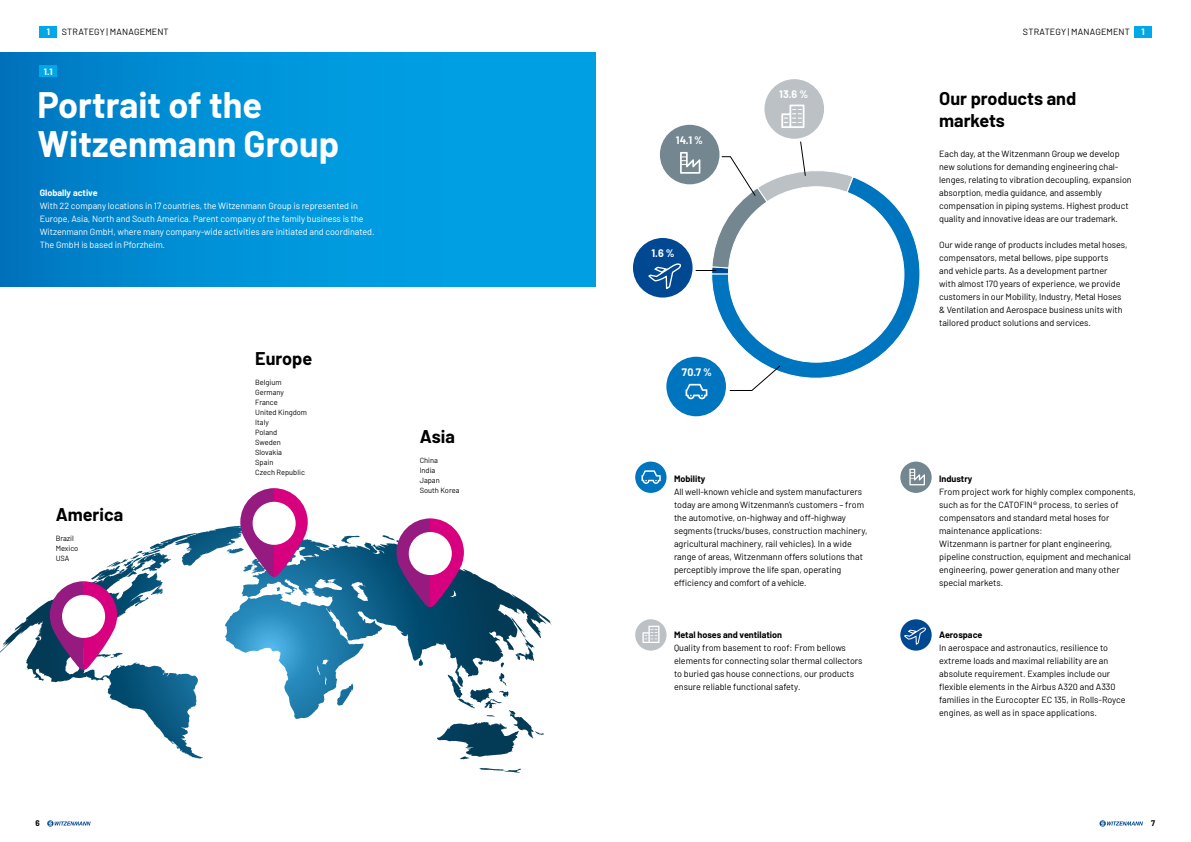
<style>
.page{position:relative;width:1191px;height:842px;background:#fff}
.page>*{position:absolute;margin:0;border:0;box-sizing:border-box;transform-origin:0 0}
.t1{font:700 36px/39px "Barlow";color:#fff}
.t2{font:700 18px/22px "Barlow";color:#000}
.t3{font:700 10.6px "Barlow";color:#fff}
.t4{font:9px/13px "Barlow";letter-spacing:-.005em;color:#000}
.t5{font:9px/13px "Barlow";letter-spacing:-.005em;color:#fff}
.t6{font:700 9px "Barlow";color:#000}
.t7{font:9px "Barlow";letter-spacing:.015em;color:#000}
.t8{font:700 9px "Barlow";color:#fff}
.t9{font:700 8px "Barlow";color:#000}
.t10{font:7.5px/10px "Barlow";color:#000}
</style>
<div class="page">
<svg style="left:47px;top:820px;width:44px;height:7px"></svg>
<svg style="left:1099px;top:820px;width:44px;height:7px"></svg>
<div style="left:1134px;top:26px;width:17px;height:11px;background:#00a8e7"></div>
<div style="left:40px;top:26px;width:17px;height:11px;background:#00a8e7"></div>
<div style="left:0;top:53px;width:595px;height:234px;background:linear-gradient(to right,#007dc5,#00a8eb)"></div>
<svg style="left:0;top:535px;width:552px;height:238px"></svg>
<div style="left:40px;top:66px;width:17px;height:11px;background:#00a8e7"></div>
<svg style="left:710px;top:191px;width:210px;height:188px"></svg>
<div style="left:728px;top:187px;width:176px;height:175px;background:#fff;border-radius:50%"></div>
<div style="left:635px;top:462px;width:31px;height:31px;background:#0075bf;border-radius:50%"></div>
<div style="left:635px;top:619px;width:31px;height:32px;background:#bbc1c5;border-radius:50%"></div>
<div style="left:900px;top:462px;width:31px;height:31px;background:#748690;border-radius:50%"></div>
<div style="left:900px;top:619px;width:31px;height:32px;background:#004891;border-radius:50%"></div>
<svg style="left:641px;top:470px;width:20px;height:14px"></svg>
<div style="left:633px;top:238px;width:59px;height:60px;background:#004891;border-radius:50%"></div>
<div style="left:660px;top:125px;width:59px;height:59px;background:#748690;border-radius:50%"></div>
<div style="left:764px;top:79px;width:60px;height:60px;background:#bbc1c5;border-radius:50%"></div>
<svg style="left:781px;top:105px;width:23px;height:23px"></svg>
<div style="left:666px;top:357px;width:60px;height:59px;background:#0075bf;border-radius:50%"></div>
<svg style="left:685px;top:384px;width:22px;height:15px"></svg>
<svg style="left:642px;top:626px;width:17px;height:17px"></svg>
<svg style="left:909px;top:469px;width:16px;height:16px"></svg>
<svg style="left:903px;top:628px;width:23px;height:17px"></svg>
<svg style="left:174px;top:488px;width:134px;height:89px"></svg>
<div style="left:253px;top:502px;width:43px;height:43px;background:#fff;border-radius:50%"></div>
<svg style="left:396px;top:518px;width:68px;height:89px;background:#8b3c89"></svg>
<div style="left:409px;top:532px;width:43px;height:43px;background:#fff;border-radius:50%"></div>
<svg style="left:50px;top:581px;width:67px;height:89px"></svg>
<div style="left:62px;top:595px;width:43px;height:43px;background:#fff;border-radius:50%"></div>
<svg style="left:729px;top:365px;width:51px;height:26px"></svg>
<svg style="left:647px;top:141px;width:231px;height:149px"></svg>
<p class="t8" style="left:47px;top:25px;width:5px">1</p>
<p class="t7" style="left:62px;top:25px;width:109px">STRATEGY | MANAGEMENT</p>
<p class="t7" style="left:1023px;top:25px;width:109px">STRATEGY | MANAGEMENT</p>
<p class="t8" style="left:1141px;top:25px;width:5px">1</p>
<p class="t8" style="left:44px;top:65px;width:10px">1.1</p>
<h1 class="t1" style="left:38px;top:82px;width:303px">Portrait of the<br>Witzenmann Group</h1>
<p class="t8" style="left:40px;top:186px;width:59px">Globally active</p>
<p class="t5" style="left:40px;top:198px;width:336px">With 22 company locations in 17 countries, the Witzenmann Group is represented in Europe, Asia, North and South America. Parent company of the family business is the Witzenmann GmbH, where many company-wide activities are initiated and coordinated.<br>The GmbH is based in Pforzheim.</p>
<h2 class="t2" style="left:56px;top:502px;width:69px">America</h2>
<p class="t10" style="left:56px;top:532px;width:24px">Brazil<br>Mexico<br>USA</p>
<h2 class="t2" style="left:255px;top:346px;width:59px">Europe</h2>
<p class="t10" style="left:255px;top:376px;width:53px">Belgium<br>Germany<br>France<br>United Kingdom<br>Italy<br>Poland<br>Sweden<br>Slovakia<br>Spain<br>Czech Republic</p>
<h2 class="t2" style="left:420px;top:424px;width:37px">Asia</h2>
<p class="t10" style="left:420px;top:454px;width:41px">China<br>India<br>Japan<br>South Korea</p>
<p class="t3" style="left:676px;top:132px;width:29px">14.1 %</p>
<p class="t3" style="left:651px;top:245px;width:25px">1.6 %</p>
<p class="t3" style="left:682px;top:364px;width:32px">70.7 %</p>
<p class="t3" style="left:779px;top:86px;width:30px">13.6 %</p>
<p class="t6" style="left:674px;top:472px;width:33px">Mobility</p>
<p class="t4" style="left:674px;top:484px;width:195px">All well-known vehicle and system manufacturers today are among Witzenmann’s customers – from the automotive, on-highway and off-highway segments (trucks/buses, construction machinery, agricultural machinery, rail vehicles). In a wide range of areas, Witzenmann offers solutions that perceptibly improve the life span, operating efficiency and comfort of a vehicle.</p>
<p class="t6" style="left:674px;top:628px;width:109px">Metal hoses and ventilation</p>
<p class="t4" style="left:674px;top:640px;width:190px">Quality from basement to roof: From bellows elements for connecting solar thermal collectors to buried gas house connections, our products ensure reliable functional safety.</p>
<h2 class="t2" style="left:939px;top:86px;width:139px">Our products and markets</h2>
<p class="t4" style="left:939px;top:146px;width:194px">Each day, at the Witzenmann Group we develop new solutions for demanding engineering chal&shy;lenges, relating to vibration decoupling, expansion absorption, media guidance, and assembly compensation in piping systems. Highest product quality and innovative ideas are our trademark.</p>
<p class="t4" style="left:939px;top:237px;width:190px">Our wide range of products includes metal hoses, compensators, metal bellows, pipe supports<br>and vehicle parts. As a development partner<br>with almost 170 years of experience, we provide customers in our Mobility, Industry, Metal Hoses &amp; Ventilation and Aerospace business units with tailored product solutions and services.</p>
<p class="t6" style="left:939px;top:472px;width:35px">Industry</p>
<p class="t4" style="left:939px;top:484px;width:198px">From project work for highly complex components, such as for the CATOFIN® process, to series of compensators and standard metal hoses for maintenance applications:<br>Witzenmann is partner for plant engineering, pipeline construction, equipment and mechanical engineering, power generation and many other special markets.</p>
<p class="t6" style="left:939px;top:628px;width:45px">Aerospace</p>
<p class="t4" style="left:939px;top:640px;width:188px">In aerospace and astronautics, resilience to extreme loads and maximal reliability are an absolute requirement. Examples include our flexible elements in the Airbus A320 and A330 families in the Eurocopter EC 135, in Rolls-Royce engines, as well as in space applications.</p>
<p class="t9" style="left:35px;top:817px;width:6px">6</p>
<p class="t9" style="left:1151px;top:818px;width:5px">7</p>
</div>
